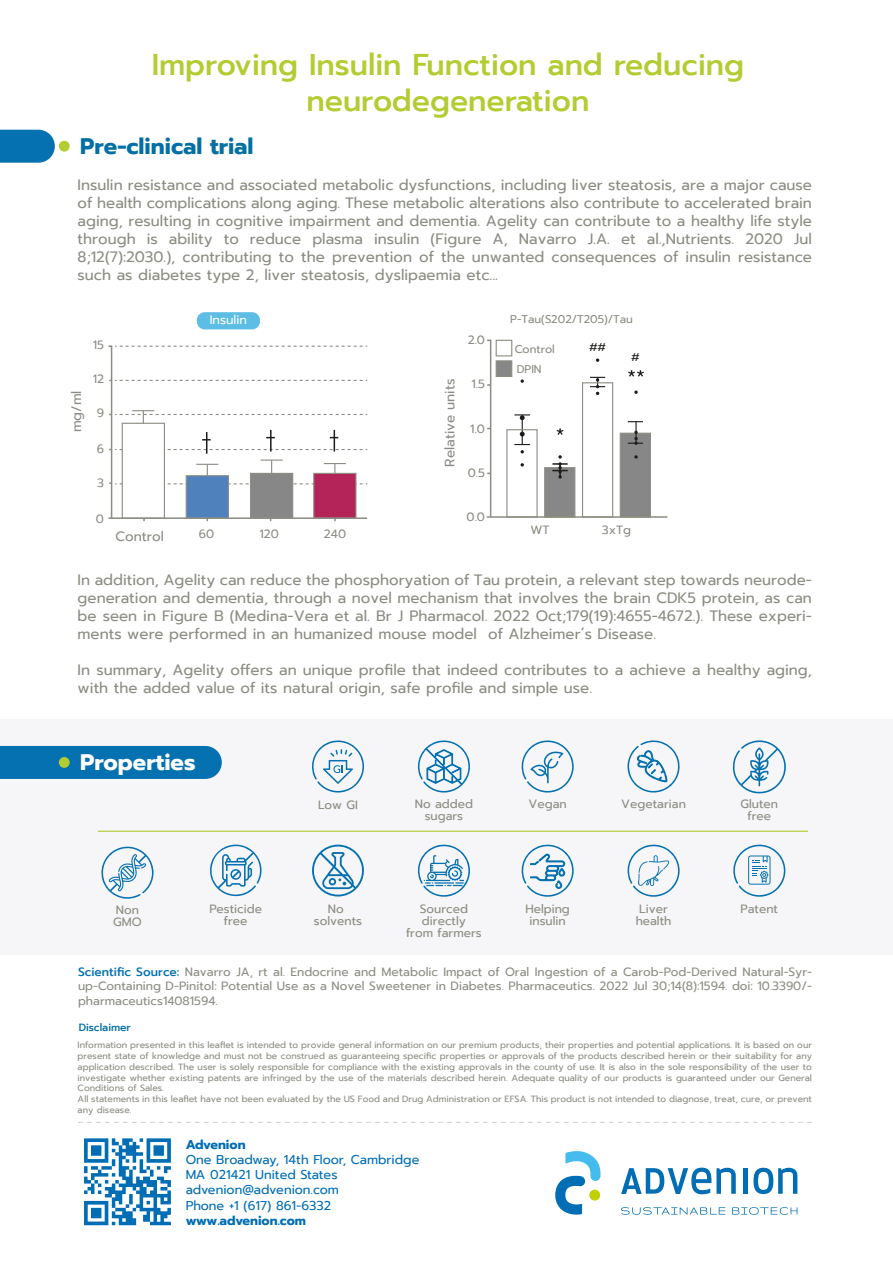
<style>
.page{position:relative;width:893px;height:1263px;background:#fff}
.page>*{position:absolute;margin:0;border:0;box-sizing:border-box;transform-origin:0 0}
.t1{font:500 30px/36px "Prompt";color:#b2cc32;text-align:center}
.t2{font:700 22.5px "Prompt";color:#046fa4}
.t3{font:700 22.5px "Prompt";color:#fff}
.t4{font:15px/18px "Prompt";color:#8b8d82;text-align:justify}
.t5{font:13.5px "Prompt";color:#8b8d82}
.t6{font:12.75px/15.3px "Prompt";color:#006db4}
.t7{font:700 12.75px "Prompt";color:#006db4}
.t8{font:12.45px "Prompt";color:#fff}
.t9{font:12px/12px "Prompt";color:#8b8d82;text-align:center}
.t10{font:11.25px/20.5px "Prompt";color:#8b8d82}
.t11{font:11.25px "Prompt";color:#1d1d1b}
.t12{font:500 10.5px "Prompt";color:#046fa4}
.t13{font:9px/10.8px "Prompt";color:#8b8d82}
.s1{font-weight:500;color:#0571b0}
</style>
<div class="page">
<div style="left:544px;top:467px;width:31px;height:51px;background:#878787;border:1px solid #8b8d82"></div>
<div style="left:620px;top:433px;width:31px;height:85px;background:#878787"></div>
<div style="left:0;top:719px;width:893px;height:235px;background:#f6f5f7"></div>
<div style="left:0;top:746px;width:222px;height:33px;background:#0571b0"></div>
<svg style="left:0;top:130px;width:55px;height:33px;background:#177bb5"></svg>
<div style="left:59px;top:141px;width:11px;height:11px;background:#b2cc32;border-radius:50%"></div>
<div style="left:59px;top:757px;width:11px;height:11px;background:#b2cc32;border-radius:50%"></div>
<svg style="left:84px;top:1138px;width:87px;height:87px"></svg>
<svg style="left:521px;top:740px;width:53px;height:52px"></svg>
<svg style="left:732px;top:740px;width:54px;height:54px"></svg>
<svg style="left:627px;top:740px;width:53px;height:52px"></svg>
<svg style="left:101px;top:847px;width:52px;height:52px"></svg>
<svg style="left:312px;top:844px;width:52px;height:53px"></svg>
<svg style="left:417px;top:844px;width:53px;height:53px"></svg>
<svg style="left:210px;top:845px;width:51px;height:52px"></svg>
<hr style="left:98px;top:831px;width:710px;height:1px;background:#b2cc32">
<svg style="left:555px;top:1151px;width:46px;height:63px"></svg>
<div style="left:589px;top:1189px;width:11px;height:11px;background:#c1d100;border-radius:50%"></div>
<svg style="left:621px;top:1207px;width:104px;height:8px"></svg>
<svg style="left:732px;top:1207px;width:65px;height:8px"></svg>
<div style="left:743px;top:1168px;width:5px;height:26px;background:#006db4"></div>
<svg style="left:621px;top:1167px;width:115px;height:27px"></svg>
<svg style="left:753px;top:1168px;width:44px;height:26px"></svg>
<svg style="left:78px;top:1122px;width:734px;height:1px"></svg>
<div style="left:197px;top:312px;width:63px;height:17px;background:#5dbde5;border-radius:8px"></div>
<svg style="left:627px;top:844px;width:53px;height:53px"></svg>
<svg style="left:417px;top:740px;width:53px;height:52px"></svg>
<svg style="left:733px;top:844px;width:52px;height:53px"></svg>
<svg style="left:312px;top:740px;width:52px;height:52px"></svg>
<svg style="left:521px;top:844px;width:53px;height:53px"></svg>
<hr style="left:487px;top:516px;width:180px;height:2px;background:#8b8d82">
<svg style="left:108px;top:345px;width:259px;height:176px"></svg>
<svg style="left:486px;top:339px;width:6px;height:179px"></svg>
<svg style="left:557px;top:428px;width:7px;height:7px"></svg>
<svg style="left:628px;top:370px;width:16px;height:7px"></svg>
<svg style="left:521px;top:379px;width:3px;height:4px"></svg>
<svg style="left:596px;top:358px;width:3px;height:4px"></svg>
<svg style="left:634px;top:390px;width:4px;height:4px"></svg>
<svg style="left:634px;top:455px;width:4px;height:4px"></svg>
<svg style="left:514px;top:414px;width:16px;height:39px"></svg>
<svg style="left:628px;top:421px;width:15px;height:1px"></svg>
<svg style="left:628px;top:431px;width:15px;height:14px"></svg>
<svg style="left:552px;top:455px;width:16px;height:24px"></svg>
<hr style="left:635px;top:422px;width:2px;height:21px;background:#1d1d1b">
<svg style="left:590px;top:377px;width:15px;height:18px"></svg>
<div style="left:506px;top:429px;width:32px;height:89px;border:1px solid #8b8d82"></div>
<div style="left:582px;top:382px;width:31px;height:136px;border:1px solid #8b8d82"></div>
<div style="left:496px;top:360px;width:16px;height:17px;background:#878787;border:1px solid #8b8d82"></div>
<div style="left:496px;top:340px;width:16px;height:16px;background:#fff;border:1px solid #8b8d82"></div>
<h1 class="t1" style="left:152px;top:47px;width:594px">Improving Insulin Function and reducing neurodegeneration</h1>
<h2 class="t2" style="left:80px;top:129px;width:175px">Pre-clinical trial</h2>
<p class="t4" style="left:78px;top:176px;width:736px">Insulin resistance and associated metabolic dysfunctions, including liver steatosis, are a major cause of health complications along aging. These metabolic alterations also contribute to accelerated brain aging, resulting in cognitive impairment and dementia. Agelity can contribute to a healthy life style through is ability to reduce plasma insulin (Figure A, Navarro J.A. et al.,Nutrients. 2020 Jul 8;12(7):2030.), contributing to the prevention of the unwanted consequences of insulin resistance such as diabetes type 2, liver steatosis, dyslipaemia etc...</p>
<p class="t9" style="left:93px;top:339px;width:13px">15</p>
<p class="t5" style="left:67px;top:432px;width:43px;rotate:-90deg">mg/ml</p>
<p class="t9" style="left:93px;top:373px;width:13px">12</p>
<p class="t9" style="left:97px;top:407px;width:9px">9</p>
<p class="t9" style="left:97px;top:443px;width:9px">6</p>
<p class="t9" style="left:97px;top:477px;width:8px">3</p>
<p class="t9" style="left:96px;top:513px;width:10px">0</p>
<p class="t8" style="left:210px;top:311px;width:39px">Insulin</p>
<p class="t9" style="left:199px;top:528px;width:17px">60</p>
<p class="t9" style="left:259px;top:528px;width:21px">120</p>
<p class="t5" style="left:116px;top:527px;width:50px">Control</p>
<p class="t9" style="left:324px;top:528px;width:24px">240</p>
<p class="t9" style="left:468px;top:334px;width:19px">2.0</p>
<p class="t5" style="left:440px;top:467px;width:90px;rotate:-90deg">Relative units</p>
<p class="t9" style="left:471px;top:378px;width:15px">1.5</p>
<p class="t9" style="left:470px;top:423px;width:16px">1.0</p>
<p class="t9" style="left:468px;top:467px;width:19px">0.5</p>
<p class="t9" style="left:467px;top:511px;width:20px">0.0</p>
<p class="t10" style="left:510px;top:309px;width:124px">P-Tau(S202/T205)/Tau</p>
<p class="t10" style="left:515px;top:339px;width:42px">Control<br>DPIN</p>
<p class="t11" style="left:589px;top:339px;width:19px">##</p>
<p class="t11" style="left:631px;top:349px;width:10px">#</p>
<p class="t9" style="left:530px;top:524px;width:21px">WT</p>
<p class="t9" style="left:602px;top:524px;width:31px">3xTg</p>
<p class="t4" style="left:78px;top:571px;width:736px">In addition, Agelity can reduce the phosphoryation of Tau protein, a relevant step towards neurode&shy;generation and dementia, through a novel mechanism that involves the brain CDK5 protein, as can be seen in Figure B (Medina-Vera et al. Br J Pharmacol. 2022 Oct;179(19):4655-4672.). These experi&shy;ments were performed in an humanized mouse model of Alzheimer´s Disease.</p>
<p class="t4" style="left:78px;top:661px;width:736px">In summary, Agelity offers an unique profile that indeed contributes to a achieve a healthy aging, with the added value of its natural origin, safe profile and simple use.</p>
<h2 class="t3" style="left:80px;top:746px;width:117px">Properties</h2>
<p class="t9" style="left:318px;top:799px;width:41px">Low GI</p>
<p class="t9" style="left:415px;top:798px;width:60px">No added sugars</p>
<p class="t9" style="left:528px;top:798px;width:40px">Vegan</p>
<p class="t9" style="left:741px;top:798px;width:39px">Gluten free</p>
<p class="t9" style="left:621px;top:798px;width:66px">Vegetarian</p>
<p class="t9" style="left:209px;top:902px;width:54px">Pesticide free</p>
<p class="t9" style="left:113px;top:904px;width:30px;text-align:left">Non<br>GMO</p>
<p class="t9" style="left:314px;top:903px;width:50px">No solvents</p>
<p class="t9" style="left:406px;top:903px;width:77px">Sourced directly<br>from farmers</p>
<p class="t9" style="left:525px;top:903px;width:46px">Helping insulin</p>
<p class="t9" style="left:636px;top:903px;width:37px;text-align:left">Liver health</p>
<p class="t9" style="left:741px;top:903px;width:39px">Patent</p>
<p class="t9" style="left:78px;top:965px;width:735px;line-height:14.4px;text-align:justify"><span class="s1">Scientific Source:</span> Navarro JA, rt al. Endocrine and Metabolic Impact of Oral Ingestion of a Carob-Pod-Derived Natural-Syr&shy;up-Containing D-Pinitol: Potential Use as a Novel Sweetener in Diabetes. Pharmaceutics. 2022 Jul 30;14(8):1594. doi: 10.3390/- pharmaceutics14081594.</p>
<p class="t12" style="left:79px;top:1020px;width:54px">Disclaimer</p>
<p class="t13" style="left:78px;top:1039px;width:736px">Information presented in this leaflet is intended to provide general information on our premium products, their properties and potential applications. It is based on our present state of knowledge and must not be construed as guaranteeing specific properties or approvals of the products described herein or their suitability for any application described. The user is solely responsible for compliance with the existing approvals in the county of use. It is also in the sole responsibility of the user to investigate whether existing patents are infringed by the use of the materials described herein. Adequate quality of our products is guaranteed under our General Conditions of Sales.<br>All statements in this leaflet have not been evaluated by the US Food and Drug Administration or EFSA. This product is not intended to diagnose, treat, cure, or prevent any disease.</p>
<p class="t7" style="left:186px;top:1134px;width:61px">Advenion</p>
<p class="t6" style="left:186px;top:1152px;width:235px">One Broadway, 14th Floor, Cambridge<br>MA 021421 United States advenion@advenion.com<br>Phone +1 (617) 861-6332</p>
<p class="t7" style="left:186px;top:1211px;width:122px">www.advenion.com</p>
</div>
